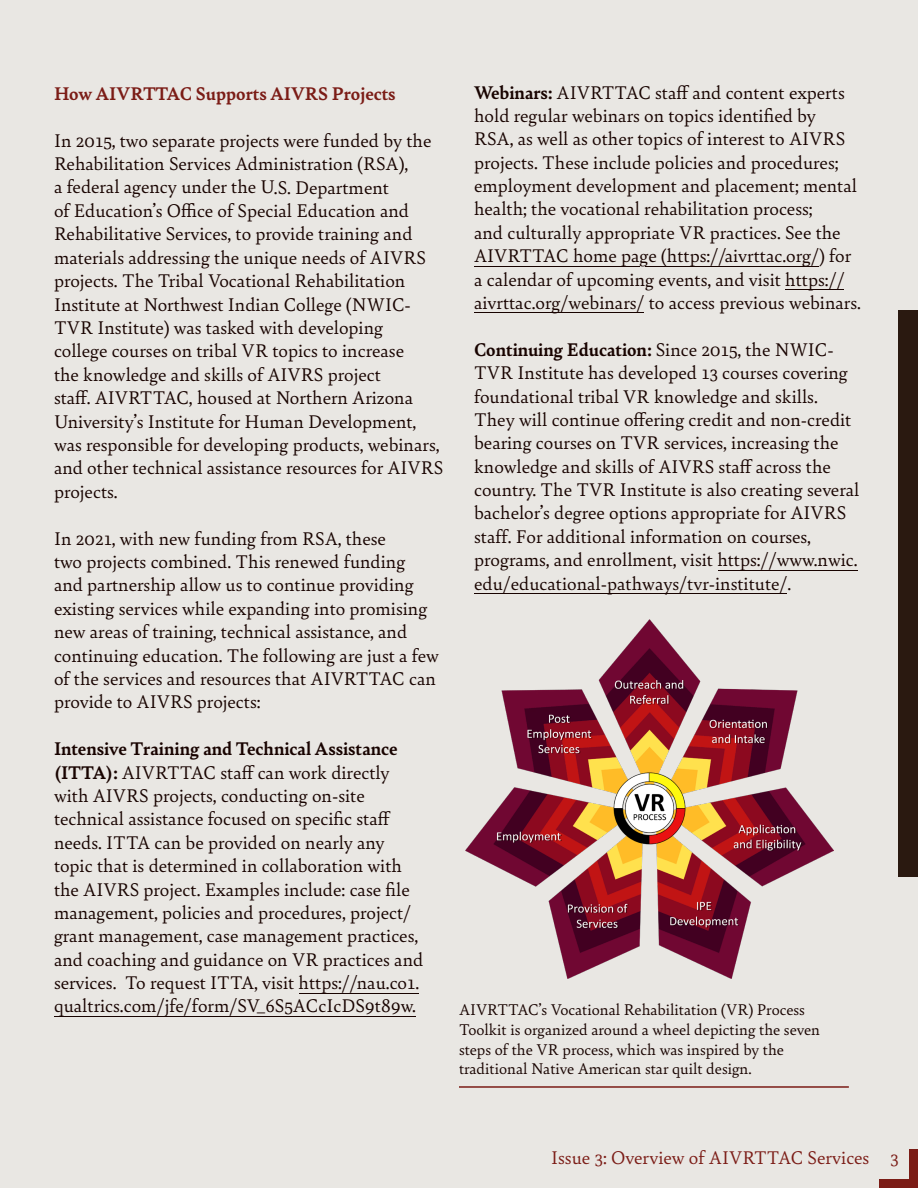
<style>
.page{position:relative;width:918px;height:1188px;background:#e9e7e3}
.page>*{position:absolute;margin:0;border:0;box-sizing:border-box;transform-origin:0 0}
.t1{font:19.5px/23.4px "Bely";color:#180300}
.t2{font:19.5px "Bely";color:#7b1c16}
.t3{font:700 19.5px "Bely";color:#7b1c16}
.t4{font:16.5px/19.8px "Bely";color:#180300}
.s1{font-weight:700}
</style>
<div class="page">
<div style="left:899px;top:310px;width:19px;height:568px;background:#2a1910"></div>
<div style="left:880px;top:1180px;width:38px;height:8px;background:#7b1c16"></div>
<div style="left:910px;top:1150px;width:8px;height:38px;background:#7b1c16"></div>
<img style="left:465px;top:619px;width:369px;height:359px">
<hr style="left:459px;top:1086px;width:390px;height:2px;background:#7b1c16">
<hr style="left:299px;top:993px;width:120px;height:1px;background:#180300">
<hr style="left:54px;top:1016px;width:362px;height:1px;background:#180300">
<hr style="left:474px;top:266px;width:69px;height:1px;background:#180300">
<hr style="left:645px;top:266px;width:80px;height:1px;background:#180300">
<hr style="left:543px;top:266px;width:96px;height:1px;background:#180300">
<hr style="left:725px;top:266px;width:94px;height:1px;background:#180300">
<hr style="left:786px;top:289px;width:58px;height:1px;background:#180300">
<hr style="left:475px;top:312px;width:169px;height:1px;background:#180300">
<hr style="left:718px;top:570px;width:139px;height:1px;background:#180300">
<hr style="left:475px;top:593px;width:312px;height:1px;background:#180300">
<p class="t3" style="left:54px;top:80px;width:343px">How AIVRTTAC Supports AIVRS Projects</p>
<p class="t1" style="left:54px;top:128px;width:391px">In 2015, two separate projects were funded by the Rehabilitation Services Administration (RSA),<br>a federal agency under the U.S. Department<br>of Education’s Office of Special Education and Rehabilitative Services, to provide training and materials addressing the unique needs of AIVRS projects. The Tribal Vocational Rehabilitation Institute at Northwest Indian College (NWIC-TVR Institute) was tasked with developing<br>college courses on tribal VR topics to increase<br>the knowledge and skills of AIVRS project<br>staff. AIVRTTAC, housed at Northern Arizona University’s Institute for Human Development, was responsible for developing products, webinars, and other technical assistance resources for AIVRS projects.</p>
<p class="t1" style="left:54px;top:525px;width:387px">In 2021, with new funding from RSA, these<br>two projects combined. This renewed funding and partnership allow us to continue providing existing services while expanding into promising new areas of training, technical assistance, and continuing education. The following are just a few of the services and resources that AIVRTTAC can provide to AIVRS projects:</p>
<p class="t1" style="left:54px;top:736px;width:371px"><span class="s1">Intensive Training and Technical Assistance (ITTA):</span> AIVRTTAC staff can work directly with AIVRS projects, conducting on-site technical assistance focused on specific staff needs. ITTA can be provided on nearly any topic that is determined in collaboration with the AIVRS project. Examples include: case file management, policies and procedures, project/ grant management, case management practices, and coaching and guidance on VR practices and services. To request ITTA, visit https://nau.co1. qualtrics.com/jfe/form/SV_6S5ACcIcDS9t89w.</p>
<p class="t1" style="left:474px;top:79px;width:388px"><span class="s1">Webinars:</span> AIVRTTAC staff and content experts hold regular webinars on topics identified by<br>RSA, as well as other topics of interest to AIVRS projects. These include policies and procedures; employment development and placement; mental health; the vocational rehabilitation process;<br>and culturally appropriate VR practices. See the AIVRTTAC home page (https://aivrttac.org/) for a calendar of upcoming events, and visit https:// aivrttac.org/webinars/ to access previous webinars.</p>
<p class="t1" style="left:474px;top:337px;width:387px"><span class="s1">Continuing Education:</span> Since 2015, the NWIC-TVR Institute has developed 13 courses covering foundational tribal VR knowledge and skills.<br>They will continue offering credit and non-credit bearing courses on TVR services, increasing the knowledge and skills of AIVRS staff across the country. The TVR Institute is also creating several bachelor’s degree options appropriate for AIVRS staff. For additional information on courses, programs, and enrollment, visit https://www.nwic. edu/educational-pathways/tvr-institute/.</p>
<p class="t4" style="left:459px;top:999px;width:363px">AIVRTTAC’s Vocational Rehabilitation (VR) Process Toolkit is organized around a wheel depicting the seven steps of the VR process, which was inspired by the traditional Native American star quilt design.</p>
<p class="t2" style="left:551px;top:1143px;width:349px">Issue 3: Overview of AIVRTTAC Services 3</p>
</div>
